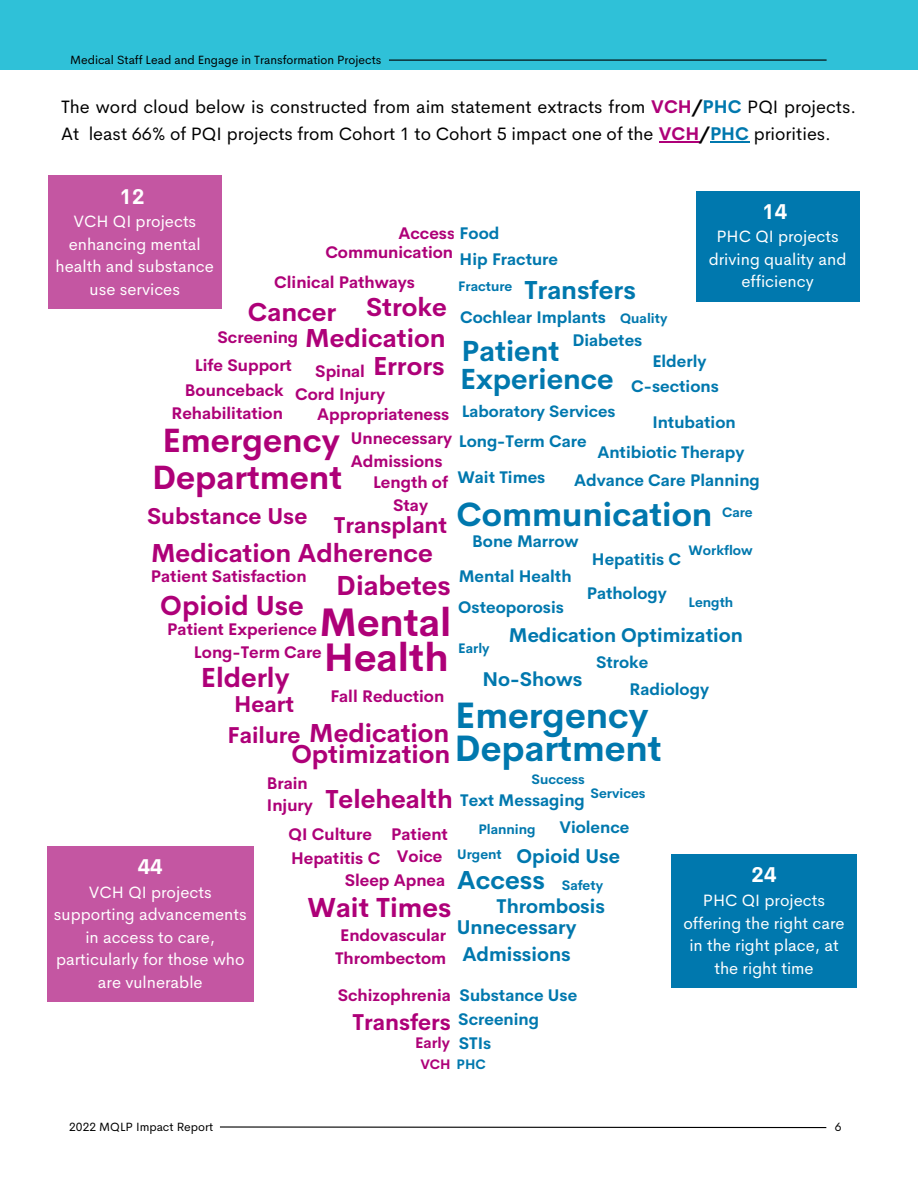
<style>
.page{position:relative;width:918px;height:1188px;background:#fff}
.page>*{position:absolute;margin:0;border:0;box-sizing:border-box;transform-origin:0 0}
.t1{font:700 39px "Cerebri Sans";color:#ae0078}
.t2{font:700 36px "Cerebri Sans";color:#0078ae}
.t3{font:700 33px "Cerebri Sans";color:#ae0078}
.t4{font:700 33px "Cerebri Sans";color:#0078ae}
.t5{font:700 28.5px "Cerebri Sans";color:#0078ae}
.t6{font:700 27px "Cerebri Sans";color:#ae0078}
.t7{font:700 25.5px "Cerebri Sans";color:#ae0078}
.t8{font:700 25.5px "Cerebri Sans";color:#0078ae}
.t9{font:700 22.5px/30.3px "Cerebri Sans";color:#ae0078}
.t10{font:700 21px "Cerebri Sans";color:#fff}
.t11{font:700 19.5px/27px "Cerebri Sans";color:#0078ae}
.t12{font:18px/27px "Cerebri Sans";color:#000}
.t13{font:700 16.5px/22.5px "Cerebri Sans";color:#ae0078;text-align:center}
.t14{font:16.5px/22.5px "Cerebri Sans";color:#fff;text-align:center}
.t15{font:700 16.5px "Cerebri Sans";color:#0078ae}
.t16{font:700 16.2px "Cerebri Sans";color:#0078ae}
.t17{font:700 15px "Cerebri Sans";color:#ae0078}
.t18{font:700 13.5px "Cerebri Sans";color:#0078ae}
.t19{font:700 13.5px "Cerebri Sans";color:#ae0078}
.t20{font:12px "Cerebri Sans";color:#000}
.s1{font-weight:700;color:#ae0078}
.s2{font-weight:700}
.s3{font-weight:700;color:#0078ae}
.s4{color:#0078ae}
</style>
<div class="page">
<div style="left:696px;top:191px;width:163px;height:111px;background:#0078ae"></div>
<div style="left:672px;top:855px;width:185px;height:133px;background:#0078ae"></div>
<div style="left:48px;top:176px;width:173px;height:133px;background:#c456a2"></div>
<div style="left:47px;top:846px;width:207px;height:156px;background:#c456a2"></div>
<svg style="left:220px;top:1126px;width:607px;height:3px"></svg>
<div style="left:0;top:0;width:918px;height:70px;background:#2fc1d8"></div>
<hr style="left:389px;top:60px;width:438px;height:1px;background:#000">
<hr style="left:659px;top:141px;width:40px;height:1px;background:#ae0078">
<hr style="left:710px;top:141px;width:39px;height:1px;background:#0078ae">
<p class="t20" style="left:70px;top:52px;width:313px">Medical Staff Lead and Engage in Transformation Projects</p>
<p class="t12" style="left:61px;top:93px;width:797px">The word cloud below is constructed from aim statement extracts from <span class="s1">VCH</span><span class="s2">/</span><span class="s3">PHC</span> PQI projects.<br>At least 66% of PQI projects from Cohort 1 to Cohort 5 impact one of the <span class="s1">VCH</span><span class="s2">/</span><span class="s3">PHC</span> priorities.</p>
<p class="t10" style="left:120px;top:183px;width:27px">12</p>
<p class="t14" style="left:56px;top:210px;width:160px">VCH QI projects enhancing mental health and substance use services</p>
<p class="t10" style="left:762px;top:198px;width:27px">14</p>
<p class="t14" style="left:709px;top:225px;width:139px">PHC QI projects driving quality and efficiency</p>
<p class="t13" style="left:399px;top:222px;width:102px">Access <span class="s4">Food</span></p>
<p class="t13" style="left:325px;top:241px;width:129px">Communication</p>
<p class="t15" style="left:460px;top:248px;width:100px">Hip Fracture</p>
<p class="t13" style="left:274px;top:270px;width:142px">Clinical Pathways</p>
<p class="t8" style="left:524px;top:274px;width:113px">Transfers</p>
<p class="t18" style="left:458px;top:278px;width:56px">Fracture</p>
<p class="t7" style="left:366px;top:290px;width:82px">Stroke</p>
<p class="t7" style="left:248px;top:295px;width:90px">Cancer</p>
<p class="t15" style="left:460px;top:306px;width:147px">Cochlear Implants</p>
<p class="t18" style="left:620px;top:310px;width:49px">Quality</p>
<p class="t7" style="left:305px;top:321px;width:142px">Medication</p>
<p class="t7" style="left:373px;top:349px;width:73px">Errors</p>
<p class="t13" style="left:218px;top:326px;width:82px">Screening</p>
<p class="t15" style="left:572px;top:330px;width:72px">Diabetes</p>
<p class="t5" style="left:462px;top:333px;width:99px">Patient</p>
<p class="t5" style="left:460px;top:361px;width:155px">Experience</p>
<p class="t15" style="left:652px;top:351px;width:56px">Elderly</p>
<p class="t13" style="left:195px;top:354px;width:99px">Life Support</p>
<p class="t13" style="left:295px;top:360px;width:91px">Spinal<br>Cord Injury</p>
<p class="t15" style="left:631px;top:376px;width:89px">C-sections</p>
<p class="t13" style="left:185px;top:379px;width:100px">Bounceback</p>
<p class="t16" style="left:462px;top:401px;width:155px">Laboratory Services</p>
<p class="t15" style="left:459px;top:431px;width:129px">Long-Term Care</p>
<p class="t13" style="left:171px;top:402px;width:113px">Rehabilitation</p>
<p class="t13" style="left:317px;top:403px;width:134px">Appropriateness</p>
<p class="t15" style="left:652px;top:411px;width:85px">Intubation</p>
<p class="t3" style="left:162px;top:419px;width:179px">Emergency</p>
<p class="t3" style="left:152px;top:456px;width:192px">Department</p>
<p class="t13" style="left:351px;top:427px;width:103px;text-align:left">Unnecessary<br>Admissions</p>
<p class="t15" style="left:597px;top:442px;width:148px">Antibiotic Therapy</p>
<p class="t15" style="left:457px;top:466px;width:89px">Wait Times</p>
<p class="t15" style="left:574px;top:470px;width:187px">Advance Care Planning</p>
<p class="t13" style="left:373px;top:471px;width:76px">Length of<br>Stay</p>
<p class="t7" style="left:151px;top:536px;width:283px">Medication Adherence</p>
<p class="t6" style="left:160px;top:588px;width:145px">Opioid Use</p>
<p class="t13" style="left:167px;top:618px;width:151px">Patient Experience</p>
<p class="t4" style="left:457px;top:493px;width:257px">Communication</p>
<p class="t9" style="left:147px;top:501px;width:162px">Substance Use</p>
<p class="t9" style="left:334px;top:510px;width:115px">Transplant</p>
<p class="t18" style="left:722px;top:504px;width:32px">Care</p>
<p class="t15" style="left:472px;top:531px;width:108px">Bone Marrow</p>
<p class="t18" style="left:689px;top:541px;width:66px">Workflow</p>
<p class="t15" style="left:592px;top:549px;width:91px">Hepatitis C</p>
<p class="t15" style="left:459px;top:566px;width:114px">Mental Health</p>
<p class="t13" style="left:151px;top:565px;width:157px">Patient Satisfaction</p>
<p class="t6" style="left:336px;top:568px;width:116px">Diabetes</p>
<p class="t15" style="left:587px;top:582px;width:82px">Pathology</p>
<p class="t18" style="left:689px;top:594px;width:46px">Length</p>
<p class="t15" style="left:458px;top:597px;width:107px">Osteoporosis</p>
<p class="t1" style="left:320px;top:597px;width:133px">Mental</p>
<p class="t1" style="left:324px;top:632px;width:126px">Health</p>
<p class="t11" style="left:509px;top:621px;width:235px">Medication Optimization</p>
<p class="t18" style="left:458px;top:639px;width:33px">Early</p>
<p class="t13" style="left:194px;top:641px;width:129px">Long-Term Care</p>
<p class="t15" style="left:596px;top:651px;width:54px">Stroke</p>
<p class="t6" style="left:201px;top:660px;width:90px">Elderly</p>
<p class="t11" style="left:482px;top:666px;width:102px">No-Shows</p>
<p class="t15" style="left:629px;top:678px;width:81px">Radiology</p>
<p class="t13" style="left:330px;top:685px;width:115px">Fall Reduction</p>
<p class="t9" style="left:228px;top:689px;width:74px">Heart<br>Failure</p>
<p class="t2" style="left:455px;top:692px;width:195px">Emergency</p>
<p class="t7" style="left:309px;top:717px;width:142px">Medication</p>
<p class="t2" style="left:455px;top:725px;width:209px">Department</p>
<p class="t7" style="left:291px;top:738px;width:161px">Optimization</p>
<p class="t10" style="left:138px;top:853px;width:27px">44</p>
<p class="t14" style="left:54px;top:881px;width:194px">VCH QI projects supporting advancements in access to care, particularly for those who are vulnerable</p>
<p class="t13" style="left:267px;top:771px;width:47px;text-align:left">Brain<br>Injury</p>
<p class="t7" style="left:325px;top:782px;width:129px">Telehealth</p>
<p class="t18" style="left:531px;top:770px;width:55px">Success</p>
<p class="t18" style="left:591px;top:785px;width:56px">Services</p>
<p class="t15" style="left:460px;top:789px;width:126px">Text Messaging</p>
<p class="t13" style="left:289px;top:823px;width:85px">QI Culture</p>
<p class="t13" style="left:291px;top:846px;width:91px">Hepatitis C</p>
<p class="t13" style="left:391px;top:823px;width:58px">Patient<br>Voice</p>
<p class="t18" style="left:478px;top:821px;width:59px">Planning</p>
<p class="t15" style="left:559px;top:816px;width:72px">Violence</p>
<p class="t18" style="left:457px;top:845px;width:46px">Urgent</p>
<p class="t11" style="left:517px;top:842px;width:105px">Opioid Use</p>
<p class="t13" style="left:345px;top:869px;width:102px">Sleep Apnea</p>
<p class="t8" style="left:457px;top:863px;width:89px">Access</p>
<p class="t18" style="left:562px;top:877px;width:43px">Safety</p>
<p class="t6" style="left:307px;top:890px;width:145px">Wait Times</p>
<p class="t11" style="left:497px;top:893px;width:110px">Thrombosis</p>
<p class="t13" style="left:335px;top:924px;width:113px">Endovascular<br>Thrombectom</p>
<p class="t11" style="left:457px;top:914px;width:121px">Unnecessary<br>Admissions</p>
<p class="t13" style="left:338px;top:984px;width:115px">Schizophrenia</p>
<p class="t9" style="left:353px;top:1007px;width:100px">Transfers</p>
<p class="t17" style="left:415px;top:1033px;width:36px">Early</p>
<p class="t15" style="left:460px;top:985px;width:119px">Substance Use</p>
<p class="t15" style="left:458px;top:1009px;width:82px">Screening</p>
<p class="t15" style="left:459px;top:1032px;width:34px">STIs</p>
<p class="t19" style="left:420px;top:1055px;width:67px">VCH <span class="s4">PHC</span></p>
<p class="t10" style="left:752px;top:861px;width:27px">24</p>
<p class="t14" style="left:683px;top:889px;width:163px">PHC QI projects offering the right care in the right place, at the right time</p>
<p class="t20" style="left:69px;top:1119px;width:146px">2022 MQLP Impact Report</p>
<p class="t20" style="left:835px;top:1119px;width:8px">6</p>
</div>
